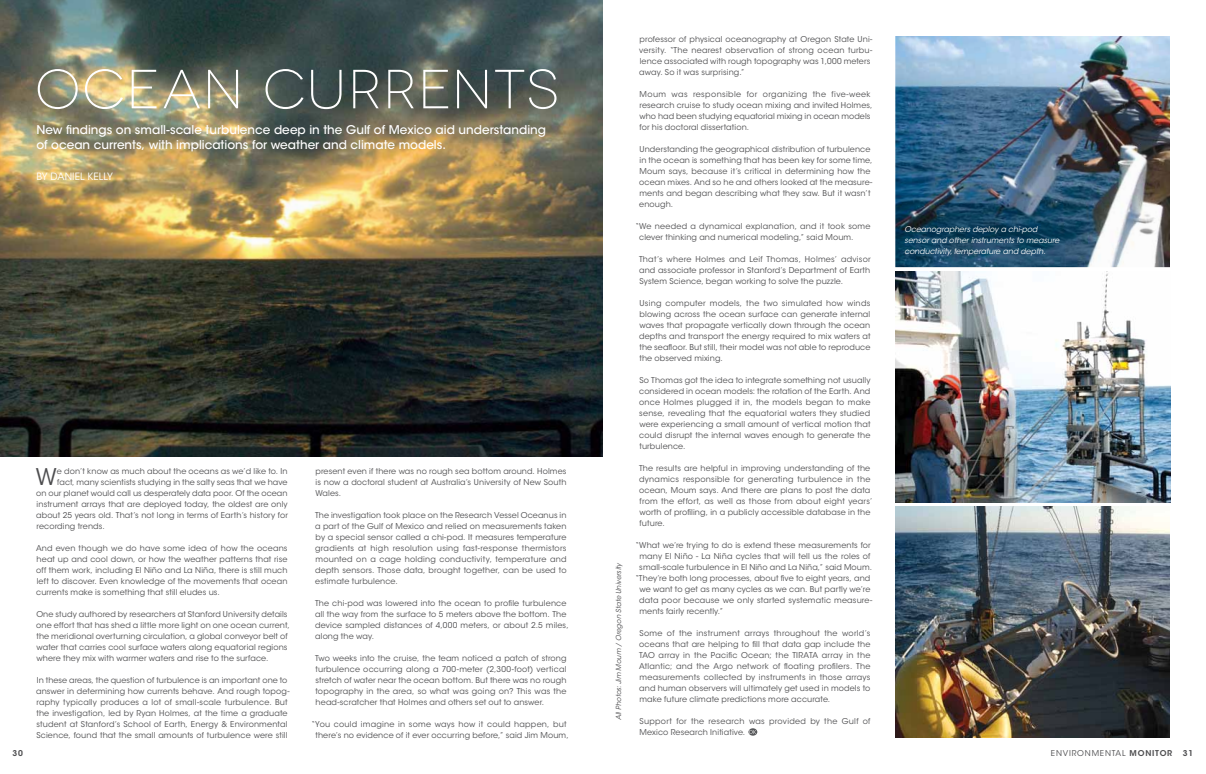
<style>
.page{position:relative;width:1206px;height:774px;background:#fff}
.page>*{position:absolute;margin:0;border:0;box-sizing:border-box;transform-origin:0 0}
.t1{font:300 55px "Novecentowide";letter-spacing:.02em;color:#fff}
.t2{font:22.9px "ITC Avant Garde Std";color:#4d4d4f}
.t3{font:500 12px/14.4px "ITC Avant Garde Std";color:#fff}
.t4{font:10px "ITC Avant Garde Std";color:#fff}
.t5{font:8px/11px "ITC Avant Garde Std";letter-spacing:.015em;color:#4d4d4f}
.t6{font:8px "ITC Avant Garde Std";letter-spacing:.1em;color:#4d4d4f}
.t7{font:600 8px "ITC Avant Garde Std";color:#4d4d4f}
.t8{font:italic 7.9px/11px "ITC Avant Garde Std";color:#fff}
.t9{font:italic 7px "ITC Avant Garde Std";color:#4d4d4f}
.s1{font-weight:600}
</style>
<div class="page">
<img style="left:0;top:0;width:603px;height:456px">
<img style="left:895px;top:36px;width:275px;height:231px">
<img style="left:895px;top:271px;width:275px;height:232px">
<img style="left:895px;top:507px;width:275px;height:231px">
<svg style="left:748px;top:728px;width:9px;height:8px"></svg>
<svg style="left:750px;top:730px;width:6px;height:4px"></svg>
<h1 class="t1" style="left:35px;top:58px;width:525px">OCEAN CURRENTS</h1>
<h3 class="t3" style="left:36px;top:123px;width:511px">New findings on small-scale turbulence deep in the Gulf of Mexico aid understanding of ocean currents, with implications for weather and climate models.</h3>
<p class="t4" style="left:36px;top:170px;width:28px">By Daniel</p>
<p class="t4" style="left:87px;top:170px;width:12px">Kelly</p>
<h2 class="t2" style="left:36px;top:462px;width:23px">W</h2>
<p class="t5" style="left:57px;top:465px;width:232px">e don’t know as much about the oceans as we’d like to. In</p>
<p class="t5" style="left:57px;top:476px;width:232px">fact, many scientists studying in the salty seas that we have</p>
<p class="t5" style="left:36px;top:487px;width:253px">on our planet would call us desperately data poor. Of the ocean</p>
<p class="t5" style="left:37px;top:498px;width:253px">instrument arrays that are deployed today, the oldest are only</p>
<p class="t5" style="left:36px;top:509px;width:253px">about 25 years old. That’s not long in terms of Earth’s history for</p>
<p class="t5" style="left:36px;top:520px;width:70px">recording trends.</p>
<p class="t5" style="left:36px;top:542px;width:253px;text-align:justify">And even though we do have some idea of how the oceans heat up and cool down, or how the weather patterns that rise off them work, including El Niño and La Niña, there is still much left to discover. Even knowledge of the movements that ocean currents make is something that still eludes us.</p>
<p class="t5" style="left:36px;top:608px;width:255px">One study authored by researchers at Stanford University details one effort that has shed a little more light on one ocean current, the meridional overturning circulation, a global conveyor belt of water that carries cool surface waters along equatorial regions where they mix with warmer waters and rise to the surface.</p>
<p class="t5" style="left:36px;top:674px;width:255px">In these areas, the question of turbulence is an important one to answer in determining how currents behave. And rough topog&shy;raphy typically produces a lot of small-scale turbulence. But the investigation, led by Ryan Holmes, at the time a graduate student at Stanford’s School of Earth, Energy &amp; Environmental Science, found that the small amounts of turbulence were still</p>
<p class="t5" style="left:315px;top:465px;width:253px;text-align:justify">present even if there was no rough sea bottom around. Holmes is now a doctoral student at Australia’s University of New South Wales.</p>
<p class="t5" style="left:315px;top:509px;width:253px;text-align:justify">The investigation took place on the Research Vessel Oceanus in a part of the Gulf of Mexico and relied on measurements taken by a special sensor called a chi-pod. It measures temperature gradients at high resolution using fast-response thermistors mounted on a cage holding conductivity, temperature and depth sensors. Those data, brought together, can be used to estimate turbulence.</p>
<p class="t5" style="left:315px;top:597px;width:255px">The chi-pod was lowered into the ocean to profile turbulence all the way from the surface to 5 meters above the bottom. The device sampled distances of 4,000 meters, or about 2.5 miles, along the way.</p>
<p class="t5" style="left:315px;top:652px;width:253px;text-align:justify">Two weeks into the cruise, the team noticed a patch of strong turbulence occurring along a 700-meter (2,300-foot) vertical stretch of water near the ocean bottom. But there was no rough topography in the area, so what was going on? This was the head-scratcher that Holmes and others set out to answer.</p>
<p class="t5" style="left:312px;top:718px;width:259px;text-align:center">“You could imagine in some ways how it could happen, but there’s no evidence of it ever occurring before,” said Jim Moum,</p>
<p class="t9" style="left:615px;top:720px;width:159px;rotate:-90deg">All Photos: Jim Moum / Oregon State University</p>
<p class="t5" style="left:639px;top:34px;width:235px">professor of physical oceanography at Oregon State Uni&shy;versity. “The nearest observation of strong ocean turbu&shy;lence associated with rough topography was 1,000 meters away. So it was surprising.”</p>
<p class="t5" style="left:639px;top:89px;width:235px">Moum was responsible for organizing the five-week research cruise to study ocean mixing and invited Holmes, who had been studying equatorial mixing in ocean models for his doctoral dissertation.</p>
<p class="t5" style="left:639px;top:144px;width:235px">Understanding the geographical distribution of turbulence in the ocean is something that has been key for some time, Moum says, because it’s critical in determining how the ocean mixes. And so he and others looked at the measure&shy;ments and began describing what they saw. But it wasn’t enough.</p>
<p class="t5" style="left:639px;top:221px;width:233px;text-indent:-4px">“We needed a dynamical explanation, and it took some clever thinking and numerical modeling,” said Moum.</p>
<p class="t5" style="left:639px;top:254px;width:233px;text-align:justify">That’s where Holmes and Leif Thomas, Holmes’ advisor and associate professor in Stanford’s Department of Earth System Science, began working to solve the puzzle.</p>
<p class="t5" style="left:639px;top:298px;width:233px;text-align:justify">Using computer models, the two simulated how winds blowing across the ocean surface can generate internal waves that propagate vertically down through the ocean depths and transport the energy required to mix waters at the seafloor. But still, their model was not able to reproduce the observed mixing.</p>
<p class="t5" style="left:639px;top:375px;width:233px;text-align:justify">So Thomas got the idea to integrate something not usually considered in ocean models: the rotation of the Earth. And once Holmes plugged it in, the models began to make sense, revealing that the equatorial waters they studied were experiencing a small amount of vertical motion that could disrupt the internal waves enough to generate the turbulence.</p>
<p class="t5" style="left:639px;top:463px;width:235px">The results are helpful in improving understanding of the dynamics responsible for generating turbulence in the ocean, Moum says. And there are plans to post the data from the effort, as well as those from about eight years’ worth of profiling, in a publicly accessible database in the future.</p>
<p class="t5" style="left:636px;top:540px;width:237px">“What we’re trying to do is extend these measurements for</p>
<p class="t5" style="left:639px;top:551px;width:233px">many El Niño - La Niña cycles that will tell us the roles of</p>
<p class="t5" style="left:639px;top:562px;width:234px">small-scale turbulence in El Niño and La Niña,” said Moum.</p>
<p class="t5" style="left:636px;top:573px;width:236px">“They’re both long processes, about five to eight years, and</p>
<p class="t5" style="left:639px;top:584px;width:232px">we want to get as many cycles as we can. But partly we’re</p>
<p class="t5" style="left:639px;top:595px;width:235px">data poor because we only started systematic measure-</p>
<p class="t5" style="left:639px;top:606px;width:85px">ments fairly recently.”</p>
<p class="t5" style="left:639px;top:628px;width:233px;text-align:justify">Some of the instrument arrays throughout the world’s oceans that are helping to fill that data gap include the TAO array in the Pacific Ocean; the TIRATA array in the Atlantic; and the Argo network of floating profilers. The measurements collected by instruments in those arrays and human observers will ultimately get used in models to make future climate predictions more accurate.</p>
<p class="t5" style="left:639px;top:716px;width:233px">Support for the research was provided by the Gulf of<br>Mexico Research Initiative.</p>
<p class="t8" style="left:905px;top:223px;width:156px">Oceanographers deploy a chi-pod sensor and other instruments to measure conductivity, temperature and depth.</p>
<p class="t7" style="left:13px;top:748px;width:12px">30</p>
<p class="t6" style="left:1051px;top:748px;width:123px">ENVIRONMENTAL <span class="s1">MONITOR</span></p>
<p class="t7" style="left:1183px;top:748px;width:12px">31</p>
</div>
